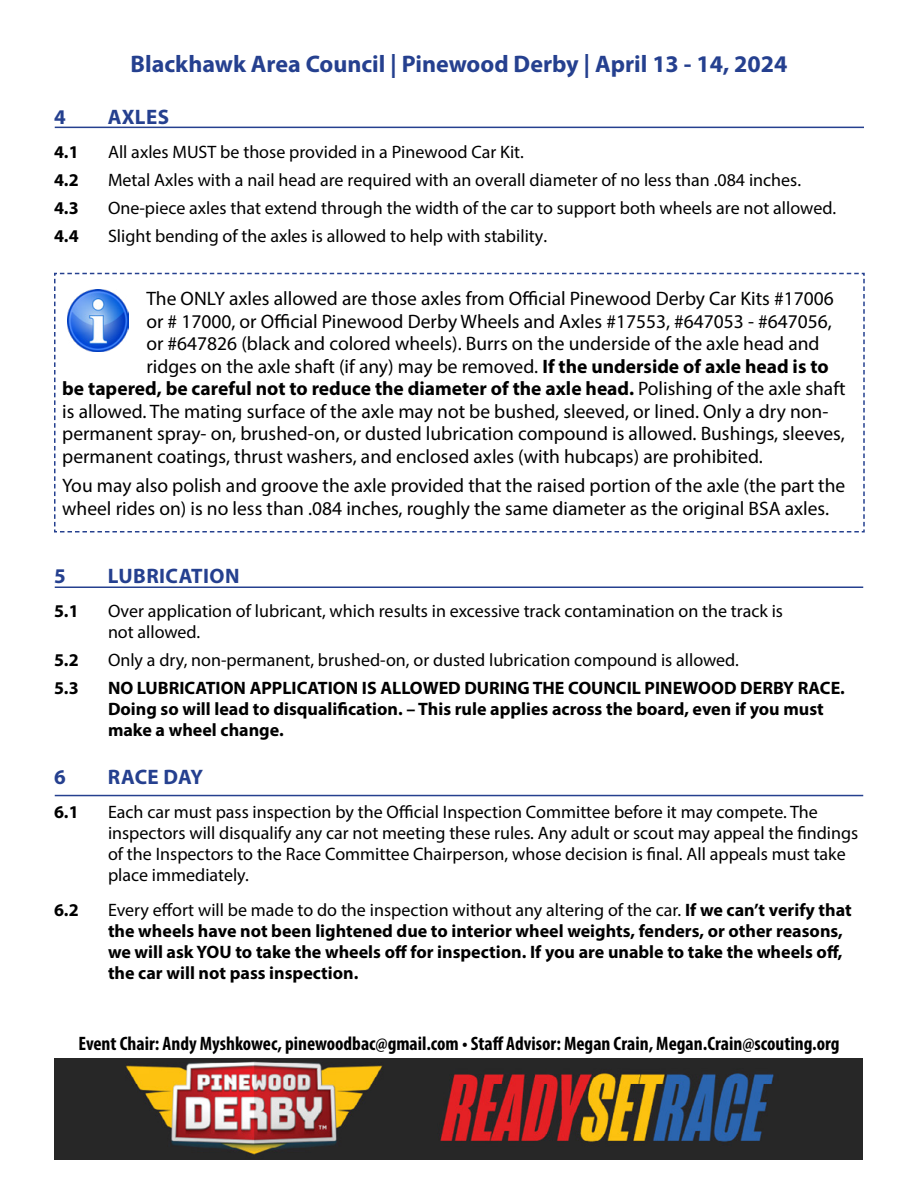
<style>
.page{position:relative;width:918px;height:1188px;background:#fff}
.page>*{position:absolute;margin:0;border:0;box-sizing:border-box;transform-origin:0 0}
.t1{font:700 24px "Myriad Pro";color:#25408f}
.t2{font:700 21px "Myriad Pro";letter-spacing:.02em;color:#25408f}
.t3{font:19.5px/22.5px "Myriad Pro";color:#000}
.t4{font:700 condensed 19.5px "Myriad Pro";color:#000}
.t5{font:700 19.5px "Myriad Pro";color:#000}
.t6{font:18px/21px "Myriad Pro";color:#000}
.t7{font:700 18px/21px "Myriad Pro";color:#000}
.s1{font-weight:700}
.s2{font-weight:400}
</style>
<div class="page">
<img style="left:54px;top:1059px;width:809px;height:101px">
<svg style="left:54px;top:272px;width:811px;height:261px"></svg>
<img style="left:67px;top:290px;width:62px;height:61px">
<hr style="left:55px;top:795px;width:808px;height:1px;background:#25408f">
<hr style="left:55px;top:586px;width:808px;height:2px;background:#25408f">
<hr style="left:55px;top:127px;width:809px;height:1px;background:#25408f">
<h1 class="t1" style="left:131px;top:49px;width:658px">Blackhawk Area Council | Pinewood Derby | April 13 - 14, 2024</h1>
<p class="t2" style="left:54px;top:103px;width:13px">4</p>
<p class="t2" style="left:108px;top:103px;width:63px">AXLES</p>
<p class="t7" style="left:54px;top:141px;width:26px">4.1</p>
<p class="t6" style="left:108px;top:141px;width:417px">All axles MUST be those provided in a Pinewood Car Kit.</p>
<p class="t7" style="left:54px;top:169px;width:26px">4.2</p>
<p class="t6" style="left:108px;top:169px;width:695px">Metal Axles with a nail head are required with an overall diameter of no less than .084 inches.</p>
<p class="t7" style="left:54px;top:197px;width:26px">4.3</p>
<p class="t6" style="left:108px;top:197px;width:730px">One-piece axles that extend through the width of the car to support both wheels are not allowed.</p>
<p class="t7" style="left:54px;top:224px;width:26px">4.4</p>
<p class="t6" style="left:108px;top:225px;width:441px">Slight bending of the axles is allowed to help with stability.</p>
<p class="t3" style="left:146px;top:287px;width:689px">The ONLY axles allowed are those axles from Official Pinewood Derby Car Kits #17006</p>
<p class="t3" style="left:146px;top:310px;width:687px">or # 17000, or Official Pinewood Derby Wheels and Axles #17553, #647053 - #647056,</p>
<p class="t3" style="left:146px;top:332px;width:675px">or #647826 (black and colored wheels). Burrs on the underside of the axle head and</p>
<p class="t3" style="left:146px;top:355px;width:684px">ridges on the axle shaft (if any) may be removed. <span class="s1">If the underside of axle head is to</span></p>
<p class="t5" style="left:62px;top:376px;width:785px">be tapered, be careful not to reduce the diameter of the axle head. <span class="s2">Polishing of the axle shaft</span></p>
<p class="t3" style="left:62px;top:400px;width:768px">is allowed. The mating surface of the axle may not be bushed, sleeved, or lined. Only a dry non-</p>
<p class="t3" style="left:62px;top:422px;width:784px">permanent spray- on, brushed-on, or dusted lubrication compound is allowed. Bushings, sleeves,</p>
<p class="t3" style="left:62px;top:445px;width:702px">permanent coatings, thrust washers, and enclosed axles (with hubcaps) are prohibited.</p>
<p class="t3" style="left:62px;top:474px;width:785px">You may also polish and groove the axle provided that the raised portion of the axle (the part the wheel rides on) is no less than .084 inches, roughly the same diameter as the original BSA axles.</p>
<p class="t2" style="left:54px;top:562px;width:13px">5</p>
<p class="t2" style="left:108px;top:562px;width:133px">LUBRICATION</p>
<p class="t7" style="left:54px;top:600px;width:26px">5.1</p>
<p class="t6" style="left:108px;top:600px;width:677px">Over application of lubricant, which results in excessive track contamination on the track is not allowed.</p>
<p class="t7" style="left:54px;top:649px;width:26px">5.2</p>
<p class="t6" style="left:108px;top:649px;width:632px">Only a dry, non-permanent, brushed-on, or dusted lubrication compound is allowed.</p>
<p class="t7" style="left:54px;top:677px;width:26px">5.3</p>
<p class="t7" style="left:108px;top:677px;width:738px">NO LUBRICATION APPLICATION IS ALLOWED DURING THE COUNCIL PINEWOOD DERBY RACE.<br>Doing so will lead to disqualification. – This rule applies across the board, even if you must make a wheel change.</p>
<p class="t2" style="left:54px;top:763px;width:13px">6</p>
<p class="t2" style="left:108px;top:763px;width:97px">RACE DAY</p>
<p class="t7" style="left:54px;top:801px;width:26px">6.1</p>
<p class="t6" style="left:108px;top:801px;width:752px">Each car must pass inspection by the Official Inspection Committee before it may compete. The inspectors will disqualify any car not meeting these rules. Any adult or scout may appeal the findings of the Inspectors to the Race Committee Chairperson, whose decision is final. All appeals must take place immediately.</p>
<p class="t7" style="left:54px;top:899px;width:26px">6.2</p>
<p class="t7" style="left:108px;top:899px;width:745px"><span class="s2">Every effort will be made to do the inspection without any altering of the car.</span> If we can’t verify that the wheels have not been lightened due to interior wheel weights, fenders, or other reasons, we will ask YOU to take the wheels off for inspection. If you are unable to take the wheels off, the car will not pass inspection.</p>
<p class="t4" style="left:79px;top:1031px;width:762px">Event Chair: Andy Myshkowec, pinewoodbac@gmail.com • Staff Advisor: Megan Crain, Megan.Crain@scouting.org</p>
</div>
